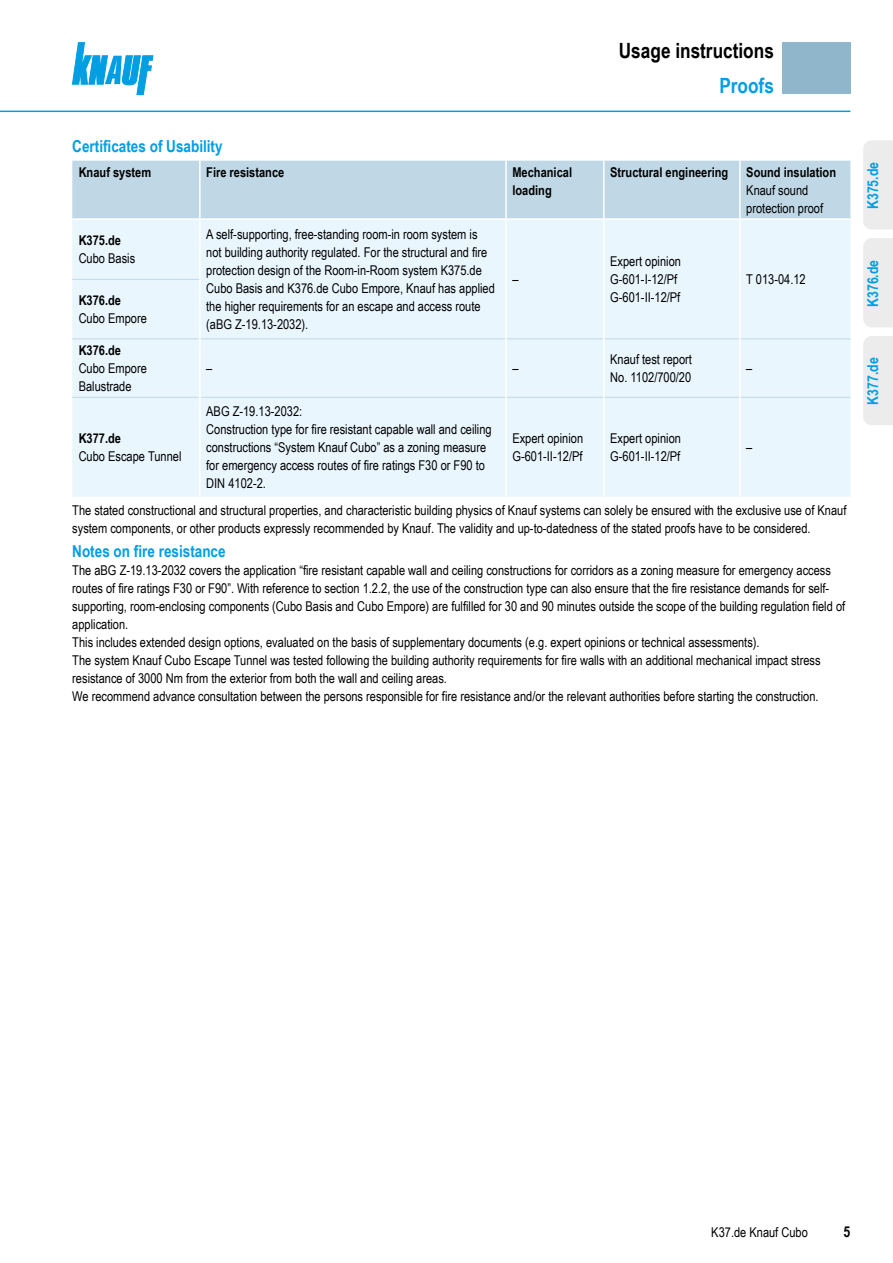
<style>
.page{position:relative;width:893px;height:1263px;background:#fff}
.page>*{position:absolute;margin:0;border:0;box-sizing:border-box;transform-origin:0 0}
.Ue1_Dbl{font:700 21px "Arial Narrow";color:#000}
.IHV_Ue2_Planung_Dbl{font:700 21px "Arial Narrow";color:#009ee3}
.IHV_Ue3_11cyan_Planung_Dbl{font:700 16.5px "Arial Narrow";color:#009ee3}
.System_Reiter_Dbl{font:700 15px "Arial Narrow";color:#009ee3}
.t1{font:700 15px "Arial Narrow";color:#000}
.Text_Dbl{font:13.5px/18px "Arial Narrow";color:#000}
.Tab_Text_Dbl{font:13.5px/18px "Arial Narrow";color:#000}
.Tab_Kopf_Dbl{font:700 13.5px "Arial Narrow";color:#000}
.Tab_Text_Dbl-2{font:700 13.5px "Arial Narrow";color:#000}
</style>
<div class="page">
<div style="left:782px;top:43px;width:68px;height:51px;background:#8fb6ca"></div>
<svg style="left:72px;top:43px;width:81px;height:52px"></svg>
<hr style="left:0;top:111px;width:850px;height:1px;background:#009ee3">
<div style="left:72px;top:161px;width:778px;height:57px;background:#c0d8e6"></div>
<div style="left:72px;top:220px;width:778px;height:277px;background:#eaf6fe"></div>
<hr style="left:739px;top:161px;width:2px;height:24px;background:#fff">
<hr style="left:739px;top:185px;width:2px;height:34px;background:#fff">
<hr style="left:605px;top:338px;width:134px;height:1px;background:#c0d8e6">
<hr style="left:741px;top:338px;width:109px;height:1px;background:#c0d8e6">
<hr style="left:605px;top:397px;width:134px;height:1px;background:#c0d8e6">
<hr style="left:741px;top:397px;width:109px;height:1px;background:#c0d8e6">
<hr style="left:739px;top:219px;width:2px;height:60px;background:#fff">
<hr style="left:739px;top:279px;width:2px;height:60px;background:#fff">
<hr style="left:739px;top:339px;width:2px;height:58px;background:#fff">
<hr style="left:739px;top:397px;width:2px;height:100px;background:#fff">
<hr style="left:201px;top:338px;width:304px;height:1px;background:#c0d8e6">
<hr style="left:507px;top:338px;width:96px;height:1px;background:#c0d8e6">
<hr style="left:201px;top:397px;width:304px;height:1px;background:#c0d8e6">
<hr style="left:507px;top:397px;width:96px;height:1px;background:#c0d8e6">
<hr style="left:505px;top:161px;width:2px;height:24px;background:#fff">
<hr style="left:505px;top:185px;width:2px;height:34px;background:#fff">
<hr style="left:505px;top:219px;width:2px;height:60px;background:#fff">
<hr style="left:505px;top:279px;width:2px;height:60px;background:#fff">
<hr style="left:505px;top:339px;width:2px;height:58px;background:#fff">
<hr style="left:505px;top:397px;width:2px;height:100px;background:#fff">
<hr style="left:72px;top:279px;width:127px;height:1px;background:#c0d8e6">
<hr style="left:72px;top:338px;width:127px;height:1px;background:#c0d8e6">
<hr style="left:72px;top:397px;width:127px;height:1px;background:#c0d8e6">
<hr style="left:199px;top:161px;width:2px;height:24px;background:#fff">
<hr style="left:199px;top:185px;width:2px;height:34px;background:#fff">
<hr style="left:199px;top:219px;width:2px;height:60px;background:#fff">
<hr style="left:199px;top:279px;width:2px;height:60px;background:#fff">
<hr style="left:199px;top:339px;width:2px;height:58px;background:#fff">
<hr style="left:199px;top:397px;width:2px;height:100px;background:#fff">
<hr style="left:603px;top:161px;width:2px;height:24px;background:#fff">
<hr style="left:603px;top:185px;width:2px;height:34px;background:#fff">
<hr style="left:603px;top:219px;width:2px;height:60px;background:#fff">
<hr style="left:603px;top:279px;width:2px;height:60px;background:#fff">
<hr style="left:603px;top:339px;width:2px;height:58px;background:#fff">
<hr style="left:603px;top:397px;width:2px;height:100px;background:#fff">
<div style="left:863px;top:336px;width:30px;height:89px;background:#ececec"></div>
<div style="left:863px;top:238px;width:30px;height:89px;background:#ececec"></div>
<div style="left:863px;top:140px;width:30px;height:90px;background:#ececec"></div>
<p class="IHV_Ue3_11cyan_Planung_Dbl" style="left:72px;top:134px;width:152px">Certificates of Usability</p>
<p class="Tab_Kopf_Dbl" style="left:79px;top:162px;width:74px">Knauf system</p>
<p class="Tab_Kopf_Dbl" style="left:206px;top:162px;width:80px">Fire resistance</p>
<p class="Tab_Kopf_Dbl" style="left:512px;top:162px;width:61px">Mechanical</p>
<p class="Tab_Kopf_Dbl" style="left:512px;top:180px;width:41px">loading</p>
<p class="Tab_Text_Dbl" style="left:206px;top:225px;width:290px">A self-supporting, free-standing room-in room system is not building authority regulated. For the structural and fire protection design of the Room-in-Room system K375.de Cubo Basis and K376.de Cubo Empore, Knauf has applied the higher requirements for an escape and access route (aBG Z-19.13-2032).</p>
<p class="Tab_Text_Dbl-2" style="left:79px;top:230px;width:44px">K375.de</p>
<p class="Tab_Text_Dbl" style="left:79px;top:249px;width:58px">Cubo Basis</p>
<p class="Tab_Text_Dbl" style="left:512px;top:270px;width:8px">–</p>
<p class="Tab_Text_Dbl-2" style="left:79px;top:290px;width:44px">K376.de</p>
<p class="Tab_Text_Dbl" style="left:79px;top:309px;width:70px">Cubo Empore</p>
<p class="Tab_Text_Dbl-2" style="left:79px;top:340px;width:44px">K376.de</p>
<p class="Tab_Text_Dbl" style="left:79px;top:359px;width:70px">Cubo Empore<br>Balustrade</p>
<p class="Tab_Text_Dbl" style="left:206px;top:359px;width:8px">–</p>
<p class="Tab_Text_Dbl" style="left:512px;top:359px;width:8px">–</p>
<p class="Tab_Text_Dbl-2" style="left:79px;top:428px;width:44px">K377.de</p>
<p class="Tab_Text_Dbl" style="left:79px;top:447px;width:104px">Cubo Escape Tunnel</p>
<p class="Tab_Text_Dbl" style="left:206px;top:402px;width:97px">ABG Z-19.13-2032:</p>
<p class="Tab_Text_Dbl" style="left:206px;top:420px;width:287px">Construction type for fire resistant capable wall and ceiling constructions “System Knauf Cubo” as a zoning measure for emergency access routes of fire ratings F30 or F90 to DIN 4102-2.</p>
<p class="Tab_Text_Dbl" style="left:512px;top:429px;width:72px">Expert opinion</p>
<p class="Tab_Text_Dbl" style="left:512px;top:447px;width:72px">G-601-II-12/Pf</p>
<p class="Ue1_Dbl" style="left:619px;top:34px;width:157px">Usage instructions</p>
<p class="IHV_Ue2_Planung_Dbl" style="left:719px;top:70px;width:56px">Proofs</p>
<p class="Tab_Kopf_Dbl" style="left:610px;top:162px;width:120px">Structural engineering</p>
<p class="Tab_Kopf_Dbl" style="left:746px;top:162px;width:91px">Sound insulation</p>
<p class="Tab_Text_Dbl" style="left:746px;top:180px;width:78px">Knauf sound protection proof</p>
<p class="Tab_Text_Dbl" style="left:610px;top:252px;width:72px">Expert opinion</p>
<p class="Tab_Text_Dbl" style="left:610px;top:270px;width:69px">G-601-I-12/Pf</p>
<p class="Tab_Text_Dbl" style="left:610px;top:288px;width:72px">G-601-II-12/Pf</p>
<p class="Tab_Text_Dbl" style="left:610px;top:350px;width:83px">Knauf test report</p>
<p class="Tab_Text_Dbl" style="left:610px;top:368px;width:83px">No. 1102/700/20</p>
<p class="Tab_Text_Dbl" style="left:610px;top:429px;width:72px">Expert opinion</p>
<p class="Tab_Text_Dbl" style="left:610px;top:447px;width:72px">G-601-II-12/Pf</p>
<p class="Tab_Text_Dbl" style="left:746px;top:270px;width:61px">T 013-04.12</p>
<p class="Tab_Text_Dbl" style="left:746px;top:359px;width:8px">–</p>
<p class="Tab_Text_Dbl" style="left:746px;top:438px;width:8px">–</p>
<p class="Text_Dbl" style="left:72px;top:500px;width:776px">The stated constructional and structural properties, and characteristic building physics of Knauf systems can solely be ensured with the exclusive use of Knauf system components, or other products expressly recommended by Knauf. The validity and up-to-datedness of the stated proofs have to be considered.</p>
<p class="IHV_Ue3_11cyan_Planung_Dbl" style="left:72px;top:539px;width:155px">Notes on fire resistance</p>
<p class="Text_Dbl" style="left:72px;top:561px;width:774px">The aBG Z-19.13-2032 covers the application “fire resistant capable wall and ceiling constructions for corridors as a zoning measure for emergency access routes of fire ratings F30 or F90”. With reference to section 1.2.2, the use of the construction type can also ensure that the fire resistance demands for self&shy;supporting, room-enclosing components (Cubo Basis and Cubo Empore) are fulfilled for 30 and 90 minutes outside the scope of the building regulation field of application.</p>
<p class="Text_Dbl" style="left:72px;top:633px;width:689px">This includes extended design options, evaluated on the basis of supplementary documents (e.g. expert opinions or technical assessments).</p>
<p class="Text_Dbl" style="left:72px;top:651px;width:750px">The system Knauf Cubo Escape Tunnel was tested following the building authority requirements for fire walls with an additional mechanical impact stress resistance of 3000 Nm from the exterior from both the wall and ceiling areas.</p>
<p class="Text_Dbl" style="left:72px;top:687px;width:748px">We recommend advance consultation between the persons responsible for fire resistance and/or the relevant authorities before starting the construction.</p>
<p class="System_Reiter_Dbl" style="left:862px;top:209px;width:49px;rotate:-90deg">K375.de</p>
<p class="System_Reiter_Dbl" style="left:862px;top:307px;width:49px;rotate:-90deg">K376.de</p>
<p class="System_Reiter_Dbl" style="left:862px;top:405px;width:49px;rotate:-90deg">K377.de</p>
<p class="Text_Dbl" style="left:711px;top:1223px;width:98px">K37.de Knauf Cubo</p>
<p class="t1" style="left:844px;top:1221px;width:8px">5</p>
</div>
